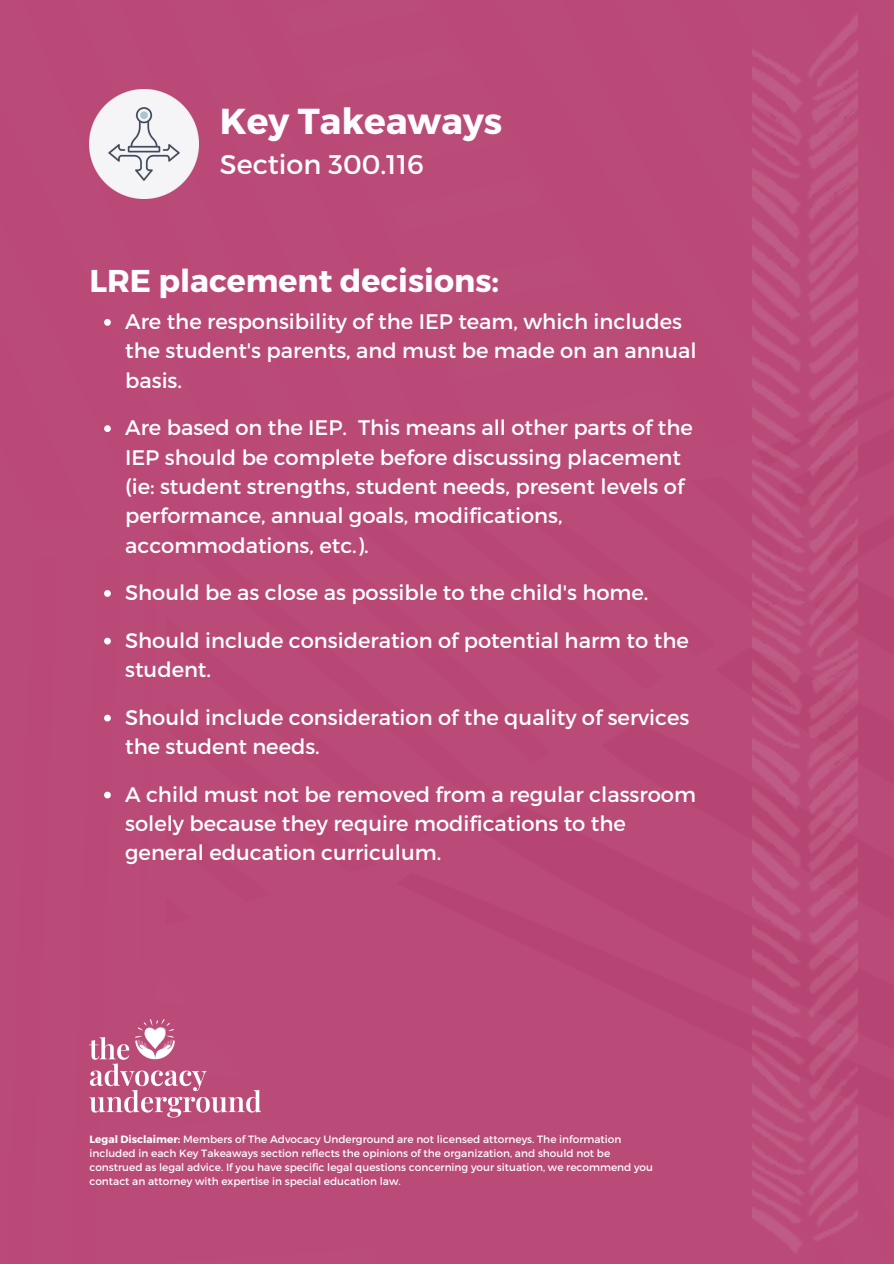
<style>
.page{position:relative;width:894px;height:1264px;background:#fff}
.page>*{position:absolute;margin:0;border:0;box-sizing:border-box;transform-origin:0 0}
.t1{font:700 36px "Montserrat";color:#fdfcfe}
.t2{font:700 31.5px "Montserrat";color:#fdfcfe}
.t3{font:27px "Montserrat";color:#fdfcfe}
.t4{font:21px/29.2px "Montserrat";color:#fff}
.t5{font:10.5px/14px "Montserrat";color:#fdfcfe}
.s1{font-weight:700}
</style>
<div class="page">
<div style="left:0;top:0;width:893px;height:1263px;background:#ba4b79"></div>
<img style="left:752px;top:0;width:105px;height:1252px">
<img style="left:89px;top:89px;width:110px;height:110px">
<img style="left:89px;top:1019px;width:178px;height:99px">
<svg style="left:104px;top:319px;width:7px;height:7px"></svg>
<svg style="left:104px;top:425px;width:7px;height:7px"></svg>
<svg style="left:104px;top:590px;width:7px;height:7px"></svg>
<svg style="left:104px;top:637px;width:7px;height:7px"></svg>
<svg style="left:104px;top:714px;width:7px;height:7px"></svg>
<svg style="left:104px;top:791px;width:7px;height:7px"></svg>
<p class="t1" style="left:220px;top:98px;width:284px">Key Takeaways</p>
<p class="t3" style="left:220px;top:147px;width:205px">Section 300.116</p>
<p class="t2" style="left:89px;top:260px;width:411px">LRE placement decisions:</p>
<p class="t4" style="left:125px;top:306px;width:573px">Are the responsibility of the IEP team, which includes the student's parents, and must be made on an annual basis.</p>
<p class="t4" style="left:125px;top:412px;width:569px">Are based on the IEP. This means all other parts of the IEP should be complete before discussing placement (ie: student strengths, student needs, present levels of performance, annual goals, modifications, accommodations, etc.).</p>
<p class="t4" style="left:125px;top:577px;width:524px">Should be as close as possible to the child's home.</p>
<p class="t4" style="left:125px;top:624px;width:565px">Should include consideration of potential harm to the student.</p>
<p class="t4" style="left:125px;top:701px;width:565px">Should include consideration of the quality of services the student needs.</p>
<p class="t4" style="left:125px;top:778px;width:572px">A child must not be removed from a regular classroom solely because they require modifications to the general education curriculum.</p>
<p class="t5" style="left:89px;top:1132px;width:565px"><span class="s1">Legal Disclaimer:</span> Members of The Advocacy Underground are not licensed attorneys. The information included in each Key Takeaways section reflects the opinions of the organization, and should not be construed as legal advice. If you have specific legal questions concerning your situation, we recommend you contact an attorney with expertise in special education law.</p>
</div>
